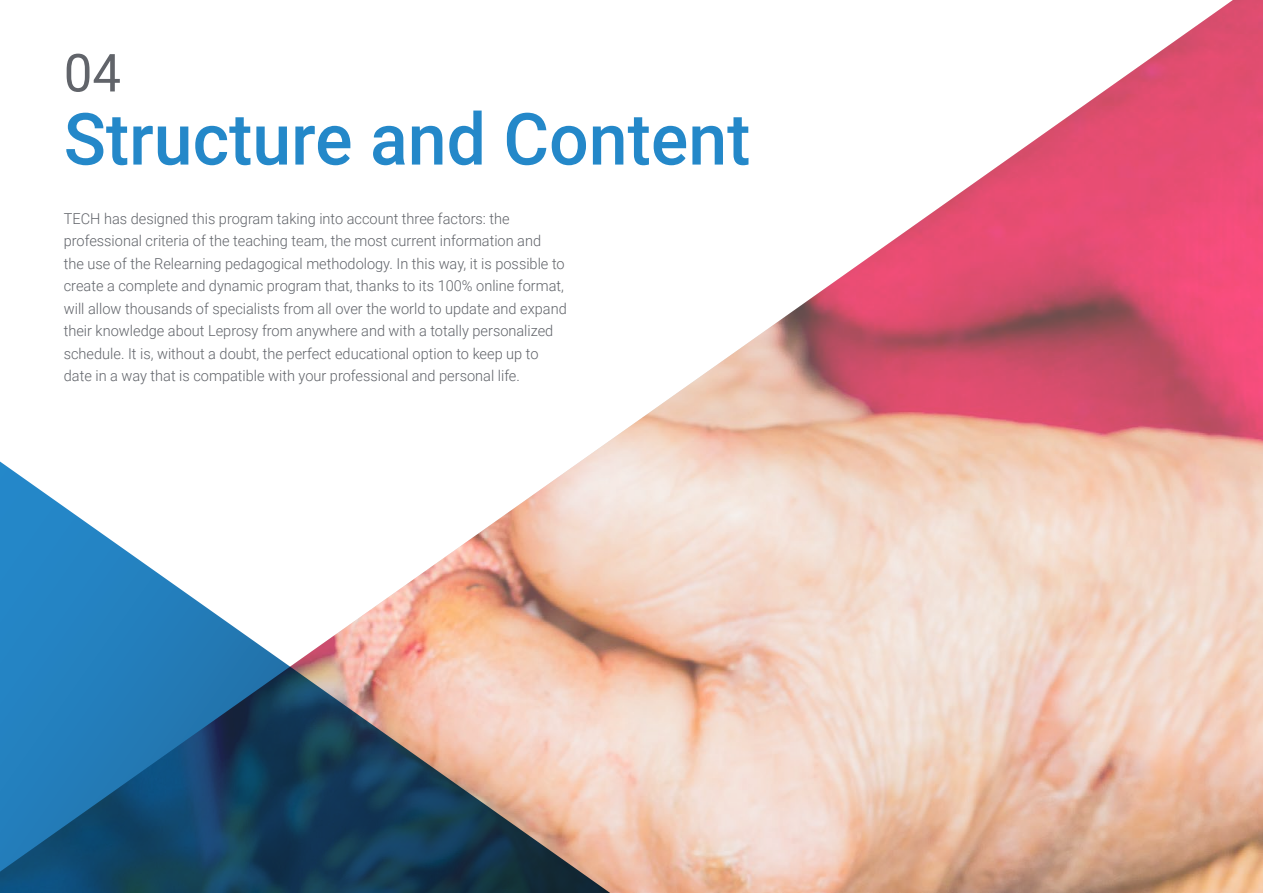
<style>
.page{position:relative;width:1263px;height:893px;background:#fff}
.page>*{position:absolute;margin:0;border:0;box-sizing:border-box;transform-origin:0 0}
.Portadilla{font:500 72px "Roboto";color:#2488c9}
.t1{font:52.5px "Roboto";color:#61646a}
.Texto_Simple{font:300 15px/22.5px "Roboto";color:#61646a}
</style>
<div class="page">
<img style="left:602px;top:0;width:661px;height:893px">
<svg style="left:0;top:446px;width:640px;height:447px"></svg>
<p class="t1" style="left:64px;top:36px;width:59px">04</p>
<p class="Portadilla" style="left:64px;top:89px;width:688px">Structure and Content</p>
<p class="Texto_Simple" style="left:64px;top:207px;width:504px">TECH has designed this program taking into account three factors: the professional criteria of the teaching team, the most current information and<br>the use of the Relearning pedagogical methodology. In this way, it is possible to create a complete and dynamic program that, thanks to its 100% online format, will allow thousands of specialists from all over the world to update and expand their knowledge about Leprosy from anywhere and with a totally personalized schedule. It is, without a doubt, the perfect educational option to keep up to date in a way that is compatible with your professional and personal life.</p>
</div>
